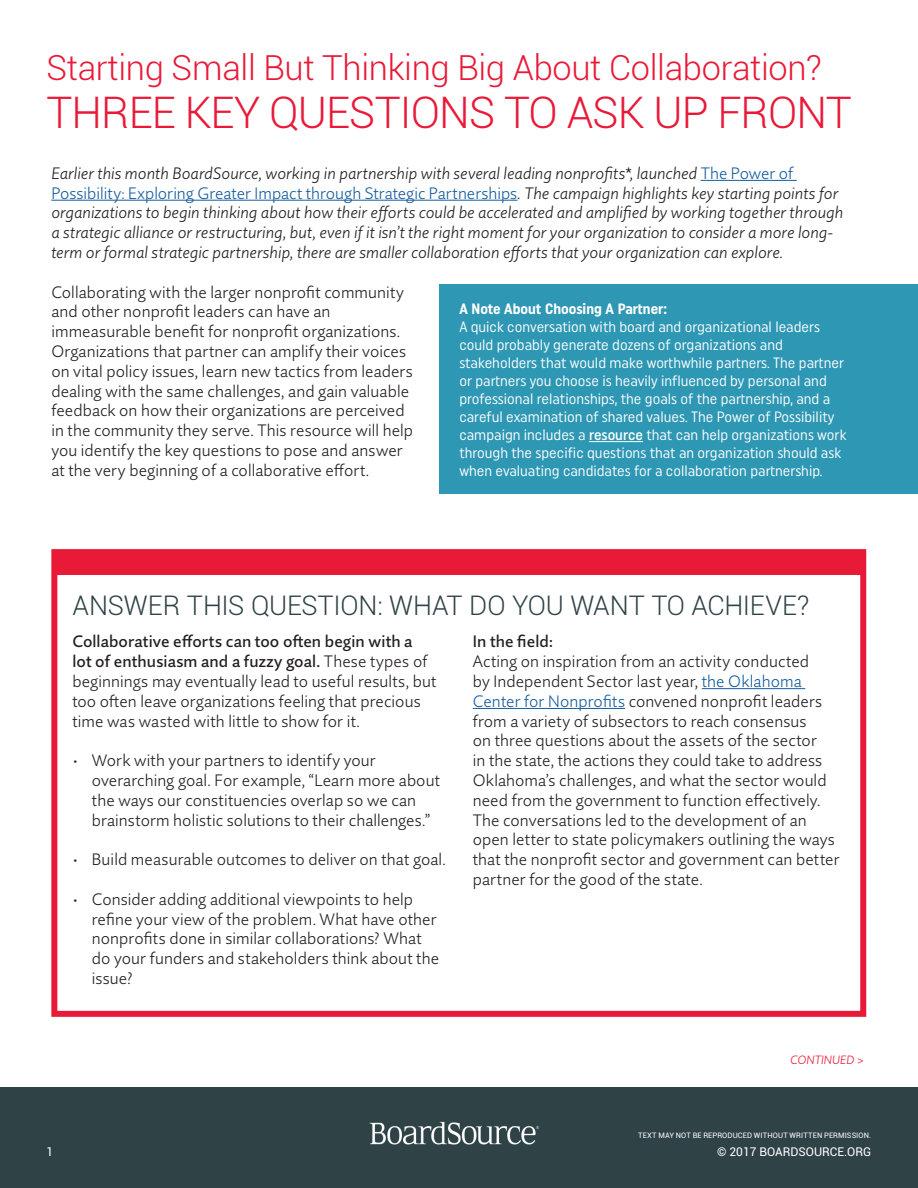
<style>
.page{position:relative;width:918px;height:1188px;background:#fff}
.page>*{position:absolute;margin:0;border:0;box-sizing:border-box;transform-origin:0 0}
.t1{font:300 43.5px "Roboto";letter-spacing:-.02em;color:#e91938}
.t2{font:300 34.5px "Roboto";letter-spacing:-.01em;color:#e91938}
.t3{font:300 27px "Roboto";letter-spacing:-.01em;color:#2f4246}
.t4{font:300 16.5px/19.8px "Quire Sans Pro";letter-spacing:.005em;color:#231f20}
.t5{font:italic 300 16.5px/19.8px "Quire Sans Pro";color:#231f20}
.t6{font:500 16.5px "Quire Sans Pro";letter-spacing:.005em;color:#231f20}
.t7{font:15px/18px "Uniform Condensed";color:#fff}
.t8{font:700 15px "Uniform Condensed";color:#fff}
.t9{font:12px "Roboto";color:#fff}
.t10{font:italic 300 12px "Quire Sans Pro";color:#e91938}
.t11{font:7.5px "Roboto";letter-spacing:.015em;color:#fff}
.s1{font-style:normal;color:#175d9e}
.s2{font-weight:500}
.s3{color:#175d9e}
</style>
<div class="page">
<div style="left:54px;top:554px;width:810px;height:20px;background:#e91938"></div>
<div style="left:51px;top:549px;width:815px;height:468px;border:6px solid #e91938"></div>
<hr style="left:701px;top:180px;width:96px;height:1px;background:#175d9e">
<hr style="left:51px;top:200px;width:467px;height:1px;background:#175d9e">
<div style="left:0;top:1087px;width:918px;height:101px;background:#2f4246"></div>
<img style="left:369px;top:1121px;width:171px;height:23px">
<div style="left:440px;top:284px;width:478px;height:209px;background:#2e97b4"></div>
<hr style="left:589px;top:441px;width:54px;height:1px;background:#fff">
<hr style="left:702px;top:688px;width:103px;height:1px;background:#175d9e">
<hr style="left:473px;top:708px;width:152px;height:1px;background:#175d9e">
<p class="t2" style="left:46px;top:44px;width:777px">Starting Small But Thinking Big About Collaboration?</p>
<p class="t1" style="left:46px;top:82px;width:807px">THREE KEY QUESTIONS TO ASK UP FRONT</p>
<p class="t5" style="left:51px;top:163px;width:793px">Earlier this month BoardSource, working in partnership with several leading nonprofits*, launched <span class="s1">The Power of Possibility: Exploring Greater Impact through Strategic Partnerships</span>. The campaign highlights key starting points for organizations to begin thinking about how their efforts could be accelerated and amplified by working together through a strategic alliance or restructuring, but, even if it isn’t the right moment for your organization to consider a more long&shy;term or formal strategic partnership, there are smaller collaboration efforts that your organization can explore.</p>
<p class="t4" style="left:51px;top:282px;width:363px">Collaborating with the larger nonprofit community and other nonprofit leaders can have an immeasurable benefit for nonprofit organizations.<br>Organizations that partner can amplify their voices on vital policy issues, learn new tactics from leaders dealing with the same challenges, and gain valuable feedback on how their organizations are perceived in the community they serve. This resource will help you identify the key questions to pose and answer at the very beginning of a collaborative effort.</p>
<p class="t8" style="left:459px;top:300px;width:209px">A Note About Choosing A Partner:</p>
<p class="t7" style="left:459px;top:318px;width:389px">A quick conversation with board and organizational leaders could probably generate dozens of organizations and stakeholders that would make worthwhile partners. The partner or partners you choose is heavily influenced by personal and professional relationships, the goals of the partnership, and a careful examination of shared values. The Power of Possibility campaign includes a <span class="s2">resource</span> that can help organizations work through the specific questions that an organization should ask when evaluating candidates for a collaboration partnership.</p>
<p class="t3" style="left:72px;top:587px;width:739px">ANSWER THIS QUESTION: WHAT DO YOU WANT TO ACHIEVE?</p>
<p class="t4" style="left:72px;top:632px;width:366px"><span class="s2">Collaborative efforts can too often begin with a<br>lot of enthusiasm and a fuzzy goal.</span> These types of beginnings may eventually lead to useful results, but too often leave organizations feeling that precious time was wasted with little to show for it.</p>
<p class="t4" style="left:92px;top:750px;width:350px;text-indent:-20px">• Work with your partners to identify your overarching goal. For example, “Learn more about the ways our constituencies overlap so we can brainstorm holistic solutions to their challenges.”</p>
<p class="t4" style="left:72px;top:849px;width:375px">• Build measurable outcomes to deliver on that goal.</p>
<p class="t4" style="left:92px;top:889px;width:349px;text-indent:-20px">• Consider adding additional viewpoints to help refine your view of the problem. What have other nonprofits done in similar collaborations? What do your funders and stakeholders think about the issue?</p>
<p class="t6" style="left:473px;top:631px;width:82px">In the field:</p>
<p class="t4" style="left:473px;top:651px;width:368px">Acting on inspiration from an activity conducted<br>by Independent Sector last year, <span class="s3">the Oklahoma Center for Nonprofits</span> convened nonprofit leaders from a variety of subsectors to reach consensus<br>on three questions about the assets of the sector<br>in the state, the actions they could take to address Oklahoma’s challenges, and what the sector would need from the government to function effectively.<br>The conversations led to the development of an open letter to state policymakers outlining the ways that the nonprofit sector and government can better partner for the good of the state.</p>
<p class="t10" style="left:790px;top:1053px;width:75px">CONTINUED &gt;</p>
<p class="t11" style="left:638px;top:1131px;width:235px">TEXT MAY NOT BE REPRODUCED WITHOUT WRITTEN PERMISSION.</p>
<p class="t9" style="left:46px;top:1144px;width:8px">1</p>
<p class="t9" style="left:717px;top:1144px;width:156px">© 2017 BOARDSOURCE.ORG</p>
</div>
